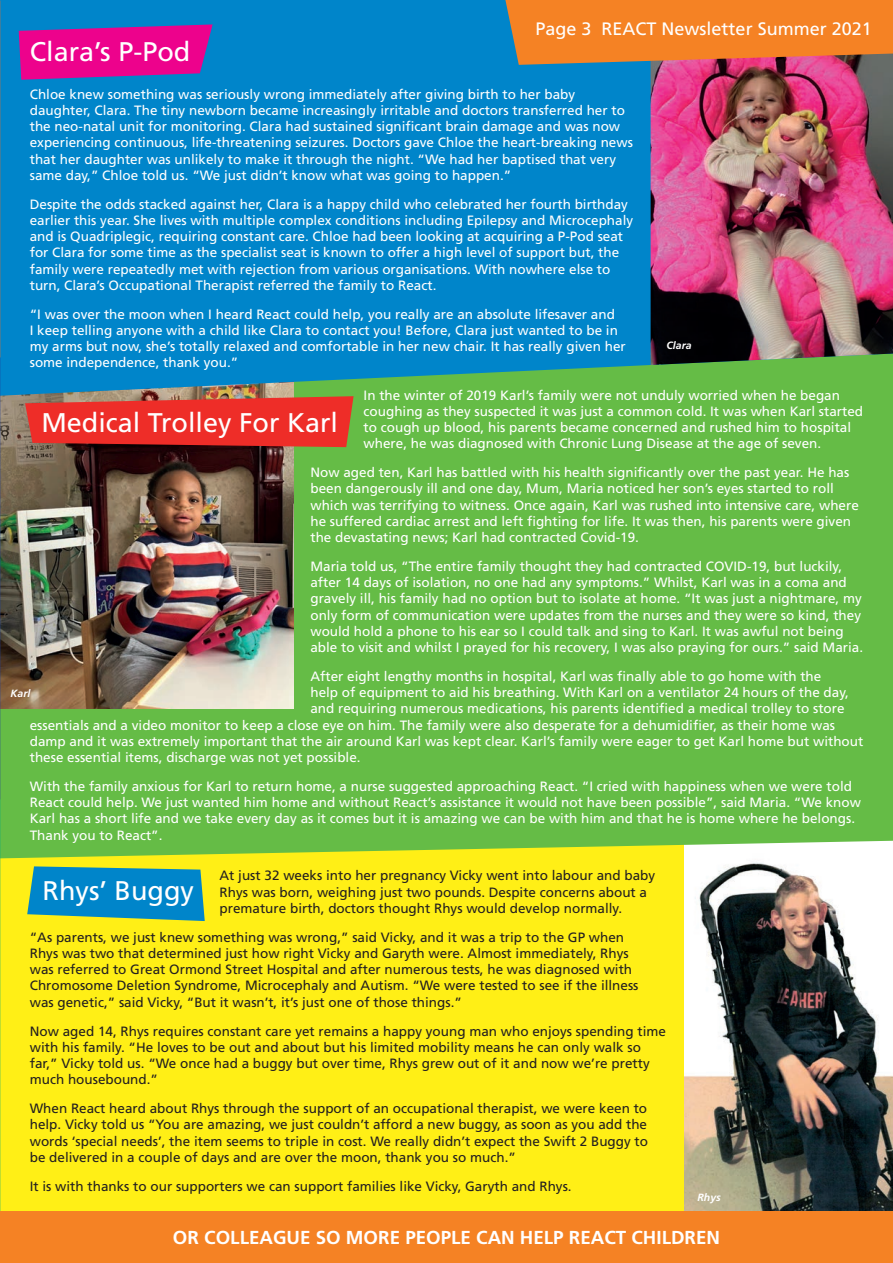
<style>
.page{position:relative;width:893px;height:1263px;background:#fff}
.page>*{position:absolute;margin:0;border:0;box-sizing:border-box;transform-origin:0 0}
.t1{font:27px "Frutiger";color:#fff}
.t2{font:700 18.75px "Frutiger";color:#fff}
.t3{font:18px "Frutiger";color:#fff}
.t4{font:13.5px/16.2px "Frutiger";color:#fff}
.t5{font:13.5px/16.2px "Frutiger";color:#231f20}
.t6{font:italic 700 10.5px "Frutiger";color:#fff}
</style>
<div class="page">
<div style="left:0;top:833px;width:893px;height:379px;background:#ffef16"></div>
<img style="left:685px;top:858px;width:208px;height:354px">
<svg style="left:27px;top:866px;width:178px;height:55px;background:#2092b3"></svg>
<div style="left:0;top:396px;width:893px;height:462px;background:#65bc46"></div>
<img style="left:0;top:396px;width:293px;height:312px">
<svg style="left:25px;top:396px;width:329px;height:51px;background:#de352d"></svg>
<svg style="left:0;top:0;width:893px;height:396px;background:#0888c0"></svg>
<svg style="left:19px;top:24px;width:194px;height:56px;background:#c61796"></svg>
<img style="left:651px;top:65px;width:242px;height:300px">
<svg style="left:505px;top:0;width:388px;height:65px;background:#e77d2e"></svg>
<div style="left:0;top:1212px;width:893px;height:51px;background:#f58224"></div>
<h3 class="t3" style="left:536px;top:18px;width:338px">Page 3 REACT Newsletter Summer 2021</h3>
<h1 class="t1" style="left:30px;top:36px;width:162px">Clara’s P-Pod</h1>
<p class="t4" style="left:30px;top:86px;width:605px">Chloe knew something was seriously wrong immediately after giving birth to her baby daughter, Clara. The tiny newborn became increasingly irritable and doctors transferred her to the neo-natal unit for monitoring. Clara had sustained significant brain damage and was now experiencing continuous, life-threatening seizures. Doctors gave Chloe the heart-breaking news that her daughter was unlikely to make it through the night. “We had her baptised that very same day,” Chloe told us. “We just didn’t know what was going to happen.”</p>
<p class="t4" style="left:30px;top:196px;width:605px">Despite the odds stacked against her, Clara is a happy child who celebrated her fourth birthday earlier this year. She lives with multiple complex conditions including Epilepsy and Microcephaly and is Quadriplegic, requiring constant care. Chloe had been looking at acquiring a P-Pod seat for Clara for some time as the specialist seat is known to offer a high level of support but, the family were repeatedly met with rejection from various organisations. With nowhere else to turn, Clara’s Occupational Therapist referred the family to React.</p>
<p class="t4" style="left:30px;top:306px;width:597px">“I was over the moon when I heard React could help, you really are an absolute lifesaver and<br>I keep telling anyone with a child like Clara to contact you! Before, Clara just wanted to be in my arms but now, she’s totally relaxed and comfortable in her new chair. It has really given her some independence, thank you.”</p>
<p class="t6" style="left:666px;top:339px;width:27px">Clara</p>
<p class="t4" style="left:364px;top:387px;width:501px">In the winter of 2019 Karl’s family were not unduly worried when he began coughing as they suspected it was just a common cold. It was when Karl started to cough up blood, his parents became concerned and rushed him to hospital where, he was diagnosed with Chronic Lung Disease at the age of seven.</p>
<p class="t4" style="left:310px;top:464px;width:550px">Now aged ten, Karl has battled with his health significantly over the past year. He has been dangerously ill and one day, Mum, Maria noticed her son’s eyes started to roll which was terrifying to witness. Once again, Karl was rushed into intensive care, where he suffered cardiac arrest and left fighting for life. It was then, his parents were given the devastating news; Karl had contracted Covid-19.</p>
<p class="t4" style="left:310px;top:558px;width:554px">Maria told us, “The entire family thought they had contracted COVID-19, but luckily, after 14 days of isolation, no one had any symptoms.” Whilst, Karl was in a coma and gravely ill, his family had no option but to isolate at home. “It was just a nightmare, my only form of communication were updates from the nurses and they were so kind, they would hold a phone to his ear so I could talk and sing to Karl. It was awful not being able to visit and whilst I prayed for his recovery, I was also praying for ours.” said Maria.</p>
<p class="t4" style="left:310px;top:668px;width:512px">After eight lengthy months in hospital, Karl was finally able to go home with the</p>
<p class="t4" style="left:310px;top:684px;width:540px">help of equipment to aid his breathing. With Karl on a ventilator 24 hours of the day,</p>
<p class="t4" style="left:310px;top:700px;width:536px">and requiring numerous medications, his parents identified a medical trolley to store</p>
<p class="t4" style="left:30px;top:717px;width:807px">essentials and a video monitor to keep a close eye on him. The family were also desperate for a dehumidifier, as their home was</p>
<p class="t4" style="left:30px;top:733px;width:835px">damp and it was extremely important that the air around Karl was kept clear. Karl’s family were eager to get Karl home but without</p>
<p class="t4" style="left:30px;top:749px;width:332px">these essential items, discharge was not yet possible.</p>
<p class="t4" style="left:30px;top:778px;width:833px">With the family anxious for Karl to return home, a nurse suggested approaching React. “I cried with happiness when we were told React could help. We just wanted him home and without React’s assistance it would not have been possible”, said Maria. “We know Karl has a short life and we take every day as it comes but it is amazing we can be with him and that he is home where he belongs.<br>Thank you to React”.</p>
<h1 class="t1" style="left:43px;top:875px;width:153px">Rhys’ Buggy</h1>
<h1 class="t1" style="left:41px;top:406px;width:298px">Medical Trolley For Karl</h1>
<p class="t6" style="left:11px;top:687px;width:21px">Karl</p>
<p class="t5" style="left:220px;top:867px;width:437px">At just 32 weeks into her pregnancy Vicky went into labour and baby<br>Rhys was born, weighing just two pounds. Despite concerns about a premature birth, doctors thought Rhys would develop normally.</p>
<p class="t5" style="left:30px;top:929px;width:610px">“As parents, we just knew something was wrong,” said Vicky, and it was a trip to the GP when Rhys was two that determined just how right Vicky and Garyth were. Almost immediately, Rhys was referred to Great Ormond Street Hospital and after numerous tests, he was diagnosed with Chromosome Deletion Syndrome, Microcephaly and Autism. “We were tested to see if the illness was genetic,” said Vicky, “But it wasn’t, it’s just one of those things.”</p>
<p class="t5" style="left:30px;top:1023px;width:638px">Now aged 14, Rhys requires constant care yet remains a happy young man who enjoys spending time with his family. “He loves to be out and about but his limited mobility means he can only walk so far,” Vicky told us. “We once had a buggy but over time, Rhys grew out of it and now we’re pretty much housebound.”</p>
<p class="t5" style="left:30px;top:1100px;width:620px;text-align:justify">When React heard about Rhys through the support of an occupational therapist, we were keen to help. Vicky told us “You are amazing, we just couldn’t afford a new buggy, as soon as you add the words ‘special needs’, the item seems to triple in cost. We really didn’t expect the Swift 2 Buggy to be delivered in a couple of days and are over the moon, thank you so much.”</p>
<p class="t5" style="left:30px;top:1178px;width:543px">It is with thanks to our supporters we can support families like Vicky, Garyth and Rhys.</p>
<p class="t6" style="left:698px;top:1191px;width:25px">Rhys</p>
<h2 class="t2" style="left:173px;top:1226px;width:548px">OR COLLEAGUE SO MORE PEOPLE CAN HELP REACT CHILDREN</h2>
</div>
